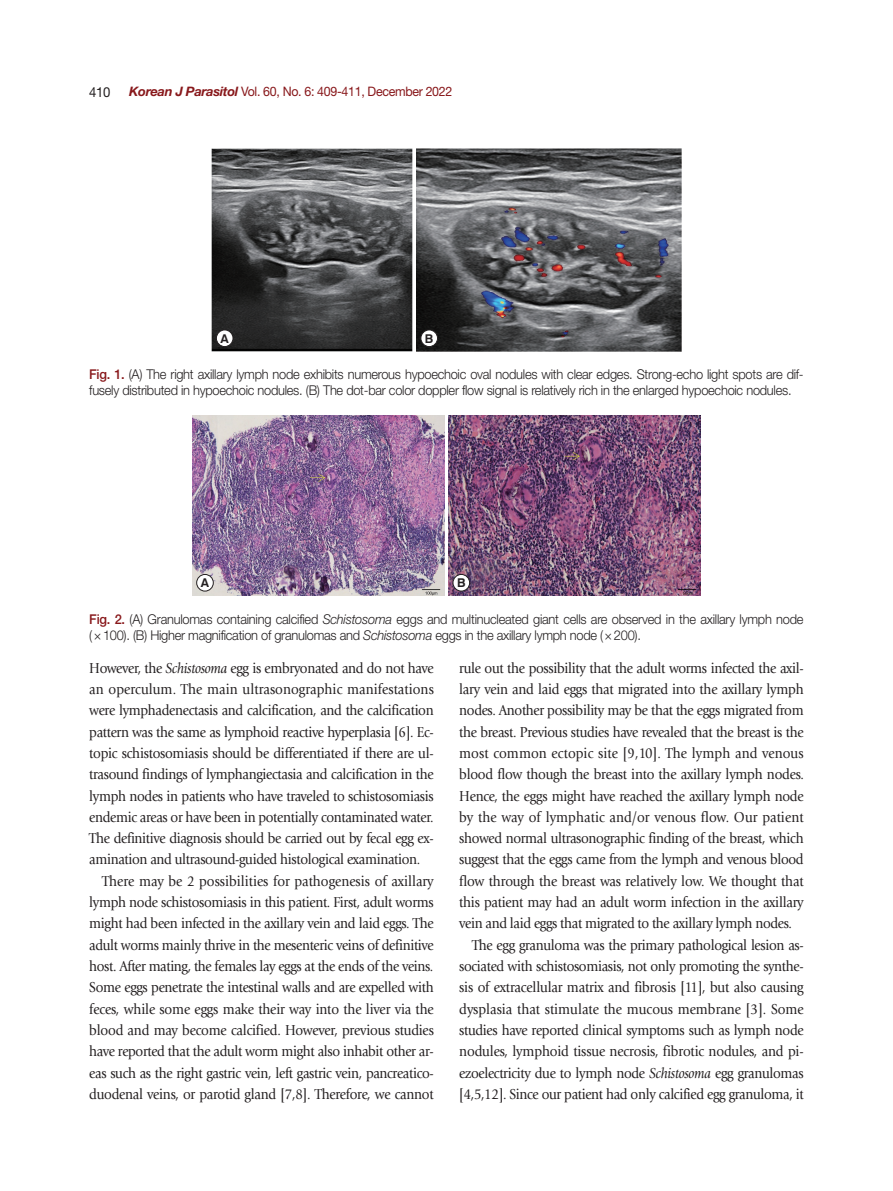
<style>
.page{position:relative;width:893px;height:1191px;background:#fff}
.page>*{position:absolute;margin:0;border:0;box-sizing:border-box;transform-origin:0 0}
.본문{font:15px/21.3px "Giovanni Std";letter-spacing:-.025em;color:#231f20;text-align:justify;scale:.9 1}
.하시라{font:13.8px "Helvetica Neue LT Std";color:#231f20;scale:.95 1}
.표_제목__그림_설명{font:300 13.5px/16.2px "Helvetica Neue LT Std";letter-spacing:-.02em;color:#231f20;scale:.95 1}
.하시라-2{font:13.05px "Helvetica Neue LT Std";letter-spacing:-.025em;color:#88181b;scale:.95 1}
.t1{font:700 12.15px "Swiss 721 BT";color:#231f20}
.s1{font-weight:700;font-style:italic}
.s2{font-weight:500;color:#88181b}
.s3{font-style:italic}
</style>
<div class="page">
<img style="left:212px;top:149px;width:200px;height:202px">
<img style="left:416px;top:149px;width:265px;height:202px">
<div style="left:216px;top:330px;width:17px;height:16px;background:#fff;border-radius:50%"></div>
<div style="left:216px;top:330px;width:17px;height:17px;border:1px solid #231f20;border-radius:50%"></div>
<div style="left:421px;top:330px;width:16px;height:16px;background:#fff;border-radius:50%"></div>
<div style="left:421px;top:330px;width:17px;height:17px;border:1px solid #231f20;border-radius:50%"></div>
<img style="left:192px;top:415px;width:252px;height:180px">
<img style="left:449px;top:415px;width:252px;height:180px">
<div style="left:197px;top:574px;width:16px;height:17px;background:#fff;border-radius:50%"></div>
<div style="left:196px;top:574px;width:17px;height:17px;border:1px solid #231f20;border-radius:50%"></div>
<div style="left:453px;top:574px;width:17px;height:17px;background:#fff;border-radius:50%"></div>
<div style="left:453px;top:574px;width:17px;height:17px;border:1px solid #231f20;border-radius:50%"></div>
<p class="하시라" style="left:89px;top:83px;width:24px">410</p>
<p class="하시라-2" style="left:129px;top:84px;width:342px"><span class="s1">Korean J Parasitol</span> Vol. 60, No. 6: 409-411, December 2022</p>
<p class="t1" style="left:221px;top:331px;width:10px">A</p>
<p class="t1" style="left:425px;top:331px;width:10px">B</p>
<p class="표_제목__그림_설명" style="left:89px;top:366px;width:753px"><span class="s2">Fig. 1.</span> (A) The right axillary lymph node exhibits numerous hypoechoic oval nodules with clear edges. Strong-echo light spots are dif&shy;fusely distributed in hypoechoic nodules. (B) The dot-bar color doppler flow signal is relatively rich in the enlarged hypoechoic nodules.</p>
<p class="t1" style="left:201px;top:575px;width:10px">A</p>
<p class="t1" style="left:457px;top:575px;width:10px">B</p>
<p class="표_제목__그림_설명" style="left:89px;top:610px;width:753px"><span class="s2">Fig. 2.</span> (A) Granulomas containing calcified <span class="s3">Schistosoma</span> eggs and multinucleated giant cells are observed in the axillary lymph node (×100). (B) Higher magnification of granulomas and <span class="s3">Schistosoma</span> eggs in the axillary lymph node (×200).</p>
<p class="본문" style="left:89px;top:657px;width:384px">However, the <span class="s3">Schistosoma</span> egg is embryonated and do not have an operculum. The main ultrasonographic manifestations were lymphadenectasis and calcification, and the calcification pattern was the same as lymphoid reactive hyperplasia [6]. Ec&shy;topic schistosomiasis should be differentiated if there are ul&shy;trasound findings of lymphangiectasia and calcification in the lymph nodes in patients who have traveled to schistosomiasis endemic areas or have been in potentially contaminated water.<br>The definitive diagnosis should be carried out by fecal egg ex&shy;amination and ultrasound-guided histological examination.</p>
<p class="본문" style="left:89px;top:870px;width:384px;text-indent:13px">There may be 2 possibilities for pathogenesis of axillary lymph node schistosomiasis in this patient. First, adult worms might had been infected in the axillary vein and laid eggs. The adult worms mainly thrive in the mesenteric veins of definitive host. After mating, the females lay eggs at the ends of the veins.<br>Some eggs penetrate the intestinal walls and are expelled with feces, while some eggs make their way into the liver via the blood and may become calcified. However, previous studies have reported that the adult worm might also inhabit other ar&shy;eas such as the right gastric vein, left gastric vein, pancreatico&shy;duodenal veins, or parotid gland [7,8]. Therefore, we cannot</p>
<p class="본문" style="left:459px;top:657px;width:384px">rule out the possibility that the adult worms infected the axil&shy;lary vein and laid eggs that migrated into the axillary lymph nodes. Another possibility may be that the eggs migrated from the breast. Previous studies have revealed that the breast is the most common ectopic site [9,10]. The lymph and venous blood flow though the breast into the axillary lymph nodes.<br>Hence, the eggs might have reached the axillary lymph node by the way of lymphatic and/or venous flow. Our patient showed normal ultrasonographic finding of the breast, which suggest that the eggs came from the lymph and venous blood flow through the breast was relatively low. We thought that this patient may had an adult worm infection in the axillary vein and laid eggs that migrated to the axillary lymph nodes.</p>
<p class="본문" style="left:459px;top:934px;width:384px;text-indent:13px">The egg granuloma was the primary pathological lesion as&shy;sociated with schistosomiasis, not only promoting the synthe&shy;sis of extracellular matrix and fibrosis [11], but also causing dysplasia that stimulate the mucous membrane [3]. Some studies have reported clinical symptoms such as lymph node nodules, lymphoid tissue necrosis, fibrotic nodules, and pi&shy;ezoelectricity due to lymph node <span class="s3">Schistosoma</span> egg granulomas [4,5,12]. Since our patient had only calcified egg granuloma, it</p>
</div>
